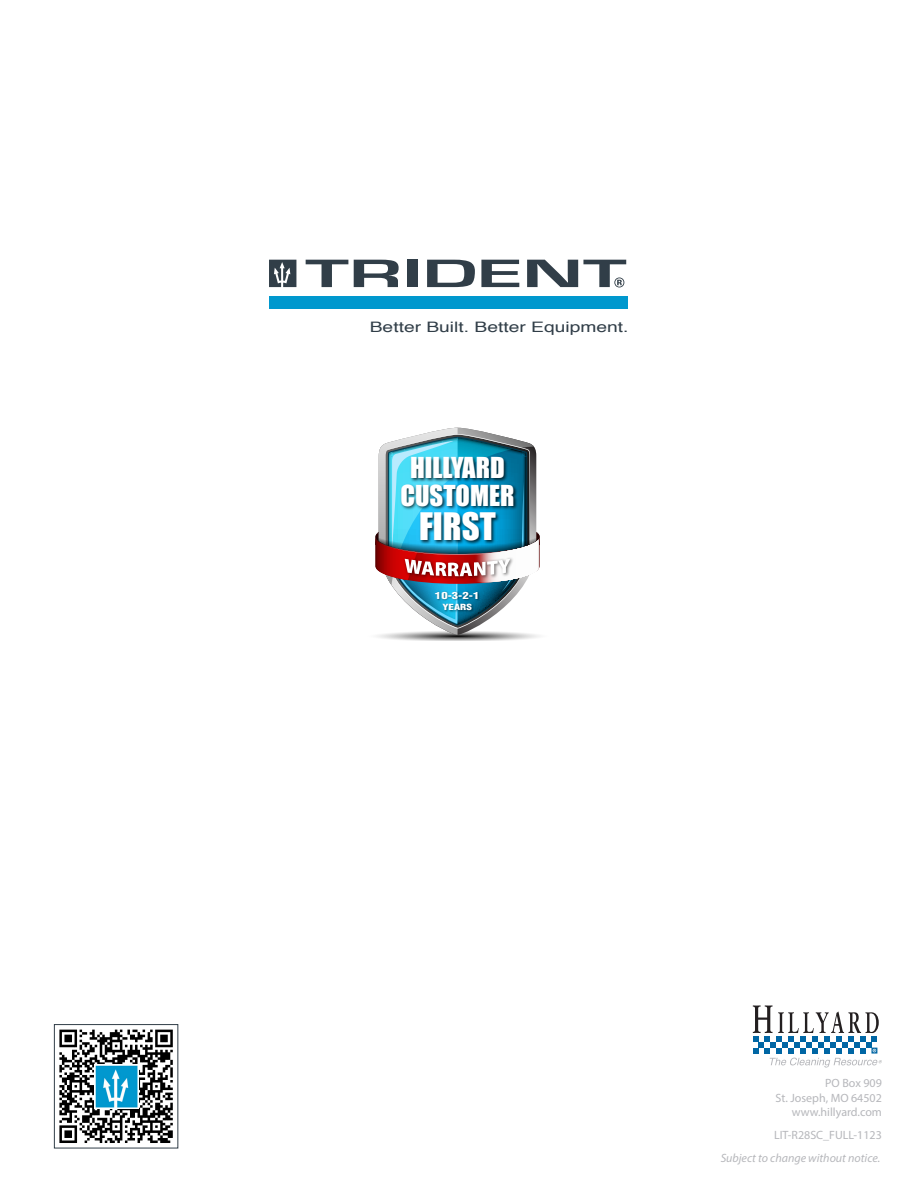
<style>
.page{position:relative;width:918px;height:1188px;background:#fff}
.page>*{position:absolute;margin:0;border:0;box-sizing:border-box;transform-origin:0 0}
.t1{font:34.8px "Impact";color:#fff}
.t2{font:26.55px/27.6px "Impact";color:#fff;text-align:center}
.t3{font:14.4px "Helvetica";color:#313e48;scale:1.33 1}
.t4{font:12px "Myriad Pro";color:#b6b7bb}
.t5{font:italic 12px "Myriad Pro";color:#b6b7bb}
.t6{font:900 condensed 9.6px "Helvetica";color:#fff;scale:1.33 1}
.t7{font:900 condensed 8.25px "Helvetica";color:#fff;scale:1.33 1}
</style>
<div class="page">
<svg style="left:753px;top:1005px;width:129px;height:63px"></svg>
<svg style="left:375px;top:428px;width:165px;height:213px"></svg>
<img style="left:432px;top:587px;width:52px;height:33px">
<img style="left:383px;top:452px;width:153px;height:128px">
<svg style="left:306px;top:260px;width:42px;height:27px"></svg>
<svg style="left:354px;top:260px;width:45px;height:27px"></svg>
<div style="left:407px;top:260px;width:10px;height:27px;background:#313e48"></div>
<svg style="left:427px;top:260px;width:48px;height:27px"></svg>
<svg style="left:481px;top:260px;width:38px;height:27px"></svg>
<svg style="left:527px;top:260px;width:99px;height:27px"></svg>
<div style="left:269px;top:296px;width:359px;height:13px;background:#0098ce"></div>
<svg style="left:269px;top:260px;width:27px;height:27px"></svg>
<svg style="left:59px;top:1030px;width:114px;height:113px"></svg>
<img style="left:94px;top:1064px;width:44px;height:44px">
<div style="left:54px;top:1024px;width:124px;height:124px;border:1px solid #313e48"></div>
<p class="t3" style="left:370px;top:315px;width:196px">Better Built. Better Equipment.</p>
<p class="t2" style="left:400px;top:453px;width:115px">HILLYARD<br>CUSTOMER</p>
<p class="t1" style="left:419px;top:500px;width:78px">FIRST</p>
<p class="t6" style="left:435px;top:589px;width:35px">10-3-2-1</p>
<p class="t7" style="left:442px;top:602px;width:24px">YEARS</p>
<p class="t4" style="left:825px;top:1076px;width:58px">PO Box 909</p>
<p class="t4" style="left:776px;top:1090px;width:108px">St. Joseph, MO 64502</p>
<p class="t4" style="left:792px;top:1105px;width:92px">www.hillyard.com</p>
<p class="t4" style="left:774px;top:1128px;width:109px">LIT-R28SC_FULL-1123</p>
<p class="t5" style="left:721px;top:1150px;width:161px">Subject to change without notice.</p>
</div>
